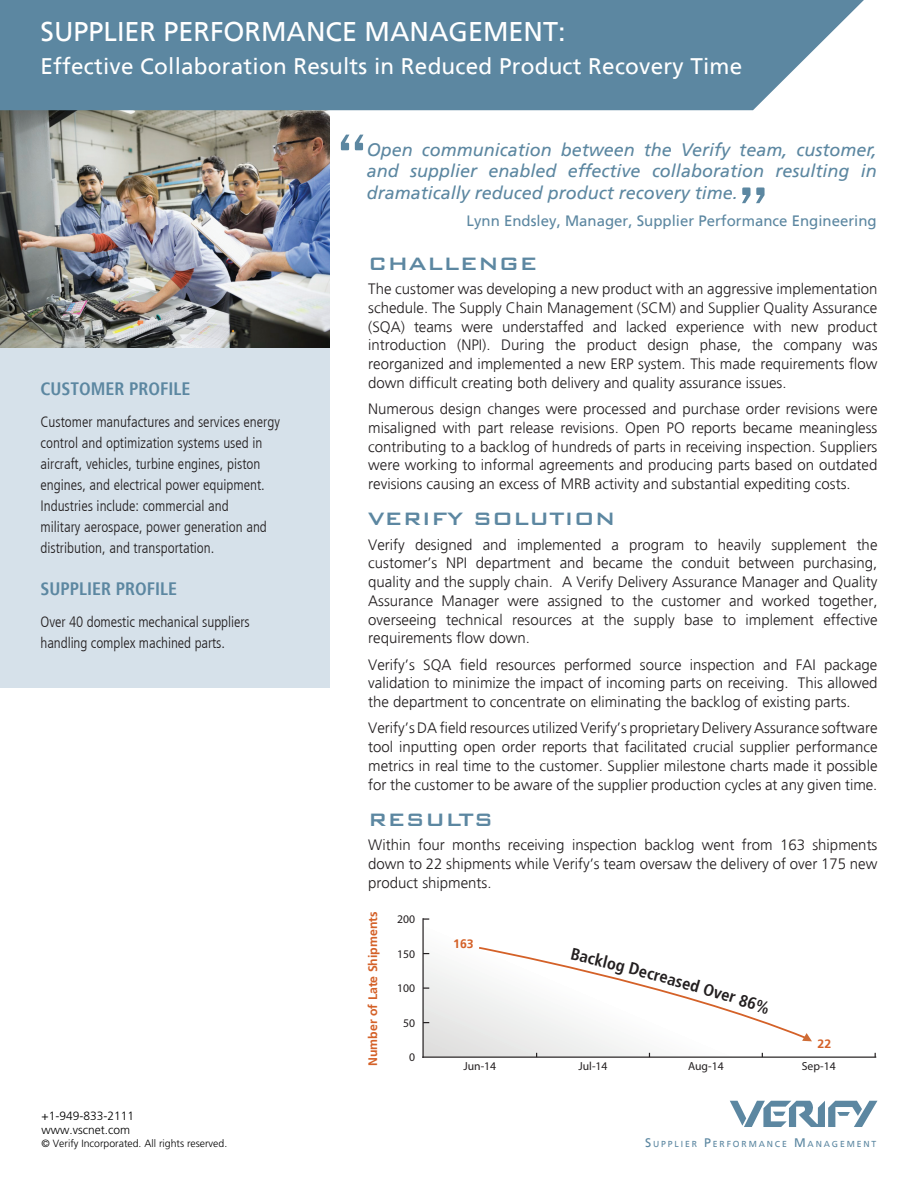
<style>
.page{position:relative;width:918px;height:1188px;background:#fff}
.page>*{position:absolute;margin:0;border:0;box-sizing:border-box;transform-origin:0 0}
.t1{font:300 75px "Bank Gothic";color:#5c87a1}
.t2{font:27px "Frutiger Regular 2";color:#fff}
.t3{font:500 24px "Bank Gothic BT";color:#5c87a1}
.t4{font:22.5px "Frutiger Regular 2";letter-spacing:.01em;color:#fff}
.t5{font:italic 18px/21.6px "Frutiger";color:#5c87a1;text-align:justify}
.t6{font:700 condensed 18px "Frutiger";color:#5c87a1}
.t7{font:700 condensed 16.65px "Frutiger";color:#231f20}
.t8{font:300 15px/18.8px "Frutiger";color:#231f20;text-align:justify}
.t9{font:300 condensed 15px/21px "Frutiger";color:#231f20}
.t10{font:15px "Frutiger Regular 2";color:#5c87a1}
.t11{font:700 12.3px "Frutiger";color:#d46128}
.t12{font:300 12px/14.1px "Frutiger";color:#000}
.t13{font:11.7px "Myriad Pro";color:#231f20}
.t14{font:300 10.5px "Frutiger";color:#000}
.t15{font:8.7px "Frutiger Regular 2";letter-spacing:.215em;color:#5c87a1}
.s1{font-size:12.3px}
</style>
<div class="page">
<div style="left:0;top:344px;width:329px;height:344px;background:#d6e1ea"></div>
<svg style="left:730px;top:1101px;width:147px;height:26px"></svg>
<img style="left:0;top:110px;width:329px;height:238px">
<div style="left:0;top:0;width:864px;height:110px;background:#5c87a1"></div>
<svg style="left:424px;top:919px;width:452px;height:138px"></svg>
<hr style="left:422px;top:1057px;width:454px;height:1px;background:#231f20">
<hr style="left:422px;top:918px;width:2px;height:140px;background:#231f20">
<svg style="left:423px;top:918px;width:6px;height:2px"></svg>
<svg style="left:477px;top:946px;width:335px;height:95px"></svg>
<h2 class="t2" style="left:40px;top:19px;width:527px">SUPPLIER PERFORMANCE MANAGEMENT:</h2>
<h3 class="t4" style="left:40px;top:56px;width:703px">Effective Collaboration Results in Reduced Product Recovery Time</h3>
<p class="t6" style="left:40px;top:381px;width:152px">CUSTOMER PROFILE</p>
<p class="t9" style="left:40px;top:412px;width:241px">Customer manufactures and services energy control and optimization systems used in aircraft, vehicles, turbine engines, piston engines, and electrical power equipment.<br>Industries include: commercial and<br>military aerospace, power generation and distribution, and transportation.</p>
<p class="t6" style="left:40px;top:581px;width:138px">SUPPLIER PROFILE</p>
<p class="t9" style="left:40px;top:613px;width:211px">Over 40 domestic mechanical suppliers handling complex machined parts.</p>
<p class="t12" style="left:42px;top:1109px;width:94px">+1-949-833-2111 www.vscnet.com</p>
<p class="t14" style="left:42px;top:1137px;width:187px">© Verify Incorporated. All rights reserved.</p>
<h1 class="t1" style="left:331px;top:96px;width:44px">“</h1>
<p class="t5" style="left:367px;top:140px;width:512px">Open communication between the Verify team, customer, and supplier enabled effective collaboration resulting in dramatically reduced product recovery time.</p>
<p class="t10" style="left:467px;top:214px;width:412px">Lynn Endsley, Manager, Supplier Performance Engineering</p>
<h1 class="t1" style="left:732px;top:149px;width:44px">”</h1>
<h3 class="t3" style="left:368px;top:250px;width:171px">CHALLENGE</h3>
<p class="t8" style="left:368px;top:280px;width:511px">The customer was developing a new product with an aggressive implementation schedule. The Supply Chain Management (SCM) and Supplier Quality Assurance (SQA) teams were understaffed and lacked experience with new product introduction (NPI). During the product design phase, the company was reorganized and implemented a new ERP system. This made requirements flow down difficult creating both delivery and quality assurance issues.</p>
<p class="t8" style="left:368px;top:401px;width:511px">Numerous design changes were processed and purchase order revisions were misaligned with part release revisions. Open PO reports became meaningless contributing to a backlog of hundreds of parts in receiving inspection. Suppliers were working to informal agreements and producing parts based on outdated revisions causing an excess of MRB activity and substantial expediting costs.</p>
<h3 class="t3" style="left:368px;top:506px;width:249px">VERIFY SOLUTION</h3>
<p class="t8" style="left:368px;top:536px;width:511px">Verify designed and implemented a program to heavily supplement the customer’s NPI department and became the conduit between purchasing, quality and the supply chain. A Verify Delivery Assurance Manager and Quality Assurance Manager were assigned to the customer and worked together, overseeing technical resources at the supply base to implement effective requirements flow down.</p>
<p class="t8" style="left:368px;top:656px;width:511px">Verify’s SQA field resources performed source inspection and FAI package validation to minimize the impact of incoming parts on receiving. This allowed the department to concentrate on eliminating the backlog of existing parts.</p>
<p class="t8" style="left:368px;top:720px;width:511px">Verify’s DA field resources utilized Verify’s proprietary Delivery Assurance software tool inputting open order reports that facilitated crucial supplier performance metrics in real time to the customer. Supplier milestone charts made it possible for the customer to be aware of the supplier production cycles at any given time.</p>
<h3 class="t3" style="left:368px;top:807px;width:127px">RESULTS</h3>
<p class="t8" style="left:368px;top:837px;width:511px">Within four months receiving inspection backlog went from 163 shipments down to 22 shipments while Verify’s team oversaw the delivery of over 175 new product shipments.</p>
<p class="t11" style="left:367px;top:1066px;width:156px;rotate:-90deg">Number of Late Shipments</p>
<p class="t13" style="left:397px;top:912px;width:20px">200</p>
<p class="t13" style="left:397px;top:947px;width:20px">150</p>
<p class="t13" style="left:397px;top:981px;width:20px">100</p>
<p class="t13" style="left:403px;top:1016px;width:14px">50</p>
<p class="t13" style="left:409px;top:1050px;width:8px">0</p>
<p class="t11" style="left:453px;top:938px;width:22px">163</p>
<p class="t7" style="left:597px;top:952px;width:47px;rotate:14deg">klog D</p>
<p class="t7" style="left:641px;top:963px;width:40px;rotate:15deg">ecrea</p>
<p class="t7" style="left:706px;top:981px;width:35px;rotate:17deg">Over</p>
<p class="t11" style="left:818px;top:1038px;width:15px">22</p>
<p class="t13" style="left:463px;top:1059px;width:34px">Jun-14</p>
<p class="t13" style="left:578px;top:1059px;width:31px">Jul-14</p>
<p class="t13" style="left:688px;top:1059px;width:37px">Aug-14</p>
<p class="t13" style="left:802px;top:1059px;width:36px">Sep-14</p>
<p class="t15" style="left:645px;top:1140px;width:233px"><span class="s1">S</span>UPPLIER <span class="s1">P</span> ERFORMANCE <span class="s1">M</span>ANAGEMENT</p>
</div>
